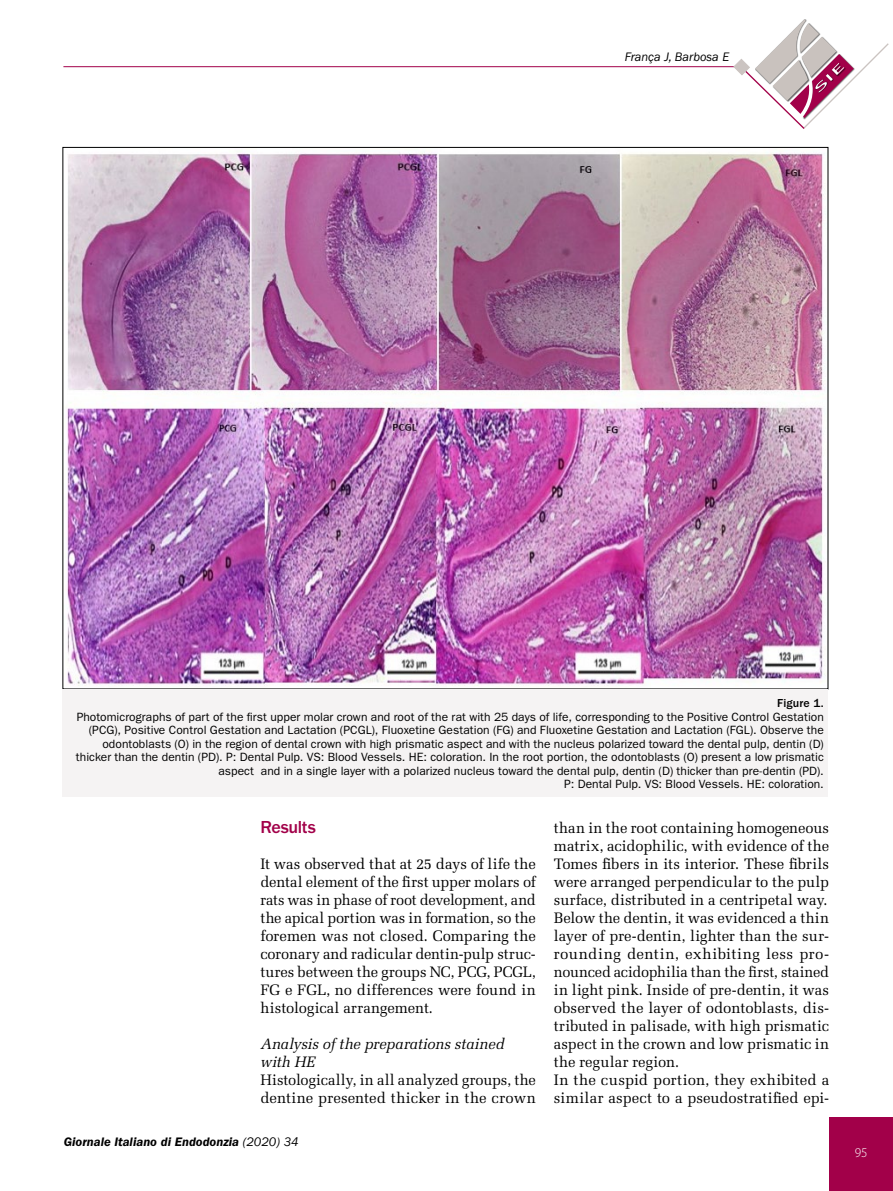
<style>
.page{position:relative;width:893px;height:1191px;background:#fff}
.page>*{position:absolute;margin:0;border:0;box-sizing:border-box;transform-origin:0 0}
.t1{font:500 18px "ITC Franklin Gothic Std";letter-spacing:-.02em;color:#a20049}
.t2{font:15.15px/18px "Melior LT Std";color:#000}
.t3{font:italic 15.15px/18px "Melior LT Std";color:#000}
.t4{font:300 13.5px "Myriad Pro";color:#fff}
.t5{font:italic 600 12.75px "ITC Franklin Gothic Std";color:#000}
.t6{font:italic 12.75px "ITC Franklin Gothic Std";color:#000}
.t7{font:12px/13.5px "ITC Franklin Gothic Std";letter-spacing:.005em;color:#000;text-align:right}
.t8{font:500 12px "ITC Franklin Gothic Std";letter-spacing:.01em;color:#000}
.s1{font-weight:400}
</style>
<div class="page">
<div style="left:829px;top:1118px;width:64px;height:73px;background:#a20049"></div>
<hr style="left:63px;top:66px;width:678px;height:1px;background:#a20049">
<svg style="left:734px;top:19px;width:155px;height:110px"></svg>
<img style="left:67px;top:152px;width:759px;height:534px">
<div style="left:63px;top:690px;width:765px;height:107px;background:#f5f3f3"></div>
<p class="t6" style="left:625px;top:49px;width:106px">França J, Barbosa E</p>
<p class="t8" style="left:777px;top:696px;width:48px">Figure 1.</p>
<p class="t7" style="left:76px;top:710px;width:749px">Photomicrographs of part of the first upper molar crown and root of the rat with 25 days of life, corresponding to the Positive Control Gestation (PCG), Positive Control Gestation and Lactation (PCGL), Fluoxetine Gestation (FG) and Fluoxetine Gestation and Lactation (FGL). Observe the odontoblasts (O) in the region of dental crown with high prismatic aspect and with the nucleus polarized toward the dental pulp, dentin (D) thicker than the dentin (PD). P: Dental Pulp. VS: Blood Vessels. HE: coloration. In the root portion, the odontoblasts (O) present a low prismatic aspect and in a single layer with a polarized nucleus toward the dental pulp, dentin (D) thicker than pre-dentin (PD).<br>P: Dental Pulp. VS: Blood Vessels. HE: coloration.</p>
<p class="t1" style="left:260px;top:817px;width:57px">Results</p>
<p class="t2" style="left:260px;top:855px;width:277px;text-align:justify">It was observed that at 25 days of life the dental element of the first upper molars of rats was in phase of root development, and the apical portion was in formation, so the foremen was not closed. Comparing the coronary and radicular dentin-pulp struc&shy;tures between the groups NC, PCG, PCGL, FG e FGL, no differences were found in histological arrangement.</p>
<p class="t3" style="left:260px;top:1035px;width:245px">Analysis of the preparations stained with HE</p>
<p class="t2" style="left:260px;top:1071px;width:277px">Histologically, in all analyzed groups, the dentine presented thicker in the crown</p>
<p class="t5" style="left:64px;top:1134px;width:236px">Giornale Italiano di Endodonzia <span class="s1">(2020) 34</span></p>
<p class="t2" style="left:554px;top:819px;width:277px">than in the root containing homogeneous matrix, acidophilic, with evidence of the Tomes fibers in its interior. These fibrils were arranged perpendicular to the pulp surface, distributed in a centripetal way.<br>Below the dentin, it was evidenced a thin layer of pre-dentin, lighter than the sur&shy;rounding dentin, exhibiting less pro&shy;nounced acidophilia than the first, stained in light pink. Inside of pre-dentin, it was observed the layer of odontoblasts, dis&shy;tributed in palisade, with high prismatic aspect in the crown and low prismatic in the regular region.<br>In the cuspid portion, they exhibited a similar aspect to a pseudostratified epi-</p>
<p class="t4" style="left:855px;top:1144px;width:14px">95</p>
</div>
